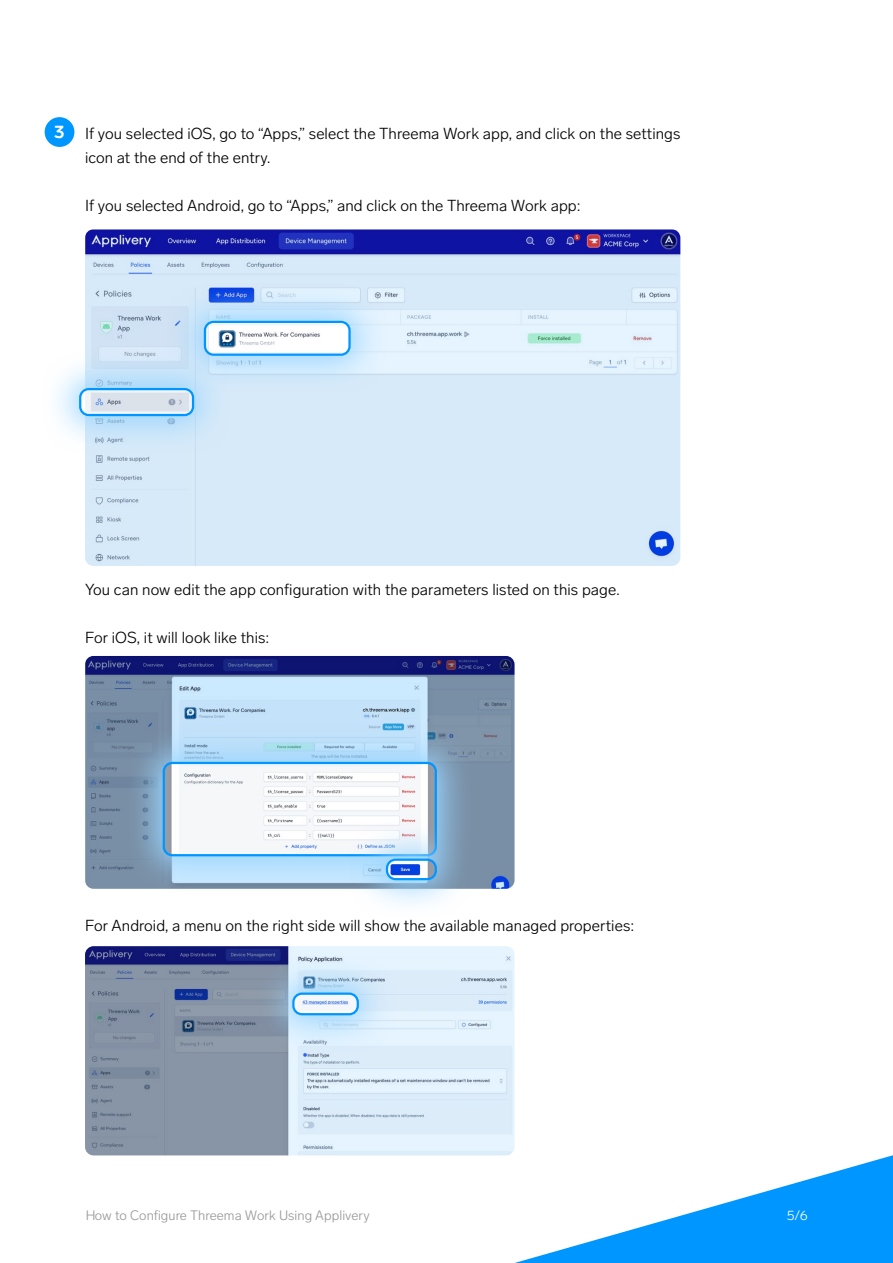
<style>
.page{position:relative;width:893px;height:1263px;background:#fff}
.page>*{position:absolute;margin:0;border:0;box-sizing:border-box;transform-origin:0 0}
.t1{font:700 18px "Lab Grotesque";color:#fff}
.t2{font:300 15.75px/24px "Lab Grotesque";letter-spacing:.005em;color:#000}
.t3{font:300 13.5px "Lab Grotesque";letter-spacing:.005em;color:#999}
.t4{font:300 13.5px "Lab Grotesque";color:#fff}
</style>
<div class="page">
<svg style="left:515px;top:1155px;width:378px;height:108px"></svg>
<img style="left:85px;top:229px;width:595px;height:337px">
<img style="left:85px;top:946px;width:429px;height:209px">
<img style="left:85px;top:656px;width:429px;height:233px">
<svg style="left:167px;top:284px;width:221px;height:109px;background:#c6e1f9"></svg>
<img style="left:205px;top:322px;width:145px;height:33px">
<div style="left:204px;top:321px;width:147px;height:35px;border:2px solid #0096ff;border-radius:9px"></div>
<svg style="left:57px;top:351px;width:173px;height:102px;background:#cee6f9"></svg>
<svg style="left:80px;top:389px;width:113px;height:26px"></svg>
<img style="left:85px;top:389px;width:108px;height:26px">
<div style="left:79px;top:388px;width:115px;height:28px;border:2px solid #0096ff;border-radius:9px"></div>
<svg style="left:126px;top:725px;width:348px;height:164px;background:#9bbed9"></svg>
<img style="left:164px;top:763px;width:272px;height:92px">
<div style="left:163px;top:762px;width:274px;height:94px;border:2px solid #0096ff;border-radius:9px"></div>
<svg style="left:350px;top:821px;width:123px;height:84px"></svg>
<img style="left:387px;top:860px;width:49px;height:19px">
<div style="left:386px;top:858px;width:51px;height:22px;border:2px solid #0096ff;border-radius:9px"></div>
<svg style="left:256px;top:955px;width:139px;height:97px;background:#bacfe2"></svg>
<img style="left:293px;top:994px;width:65px;height:20px">
<div style="left:292px;top:992px;width:67px;height:23px;border:2px solid #0096ff;border-radius:9px"></div>
<div style="left:45px;top:117px;width:29px;height:30px;background:#0096ff;border-radius:50%"></div>
<p class="t1" style="left:54px;top:121px;width:12px">3</p>
<p class="t2" style="left:85px;top:121px;width:597px">If you selected iOS, go to “Apps,” select the Threema Work app, and click on the settings icon at the end of the entry.</p>
<p class="t2" style="left:85px;top:193px;width:497px">If you selected Android, go to “Apps,” and click on the Threema Work app:</p>
<p class="t2" style="left:85px;top:577px;width:536px">You can now edit the app configuration with the parameters listed on this page.</p>
<p class="t2" style="left:85px;top:625px;width:186px">For iOS, it will look like this:</p>
<p class="t2" style="left:85px;top:913px;width:551px">For Android, a menu on the right side will show the available managed properties:</p>
<p class="t3" style="left:85px;top:1208px;width:286px">How to Configure Threema Work Using Applivery</p>
<p class="t4" style="left:787px;top:1208px;width:23px">5/6</p>
</div>
